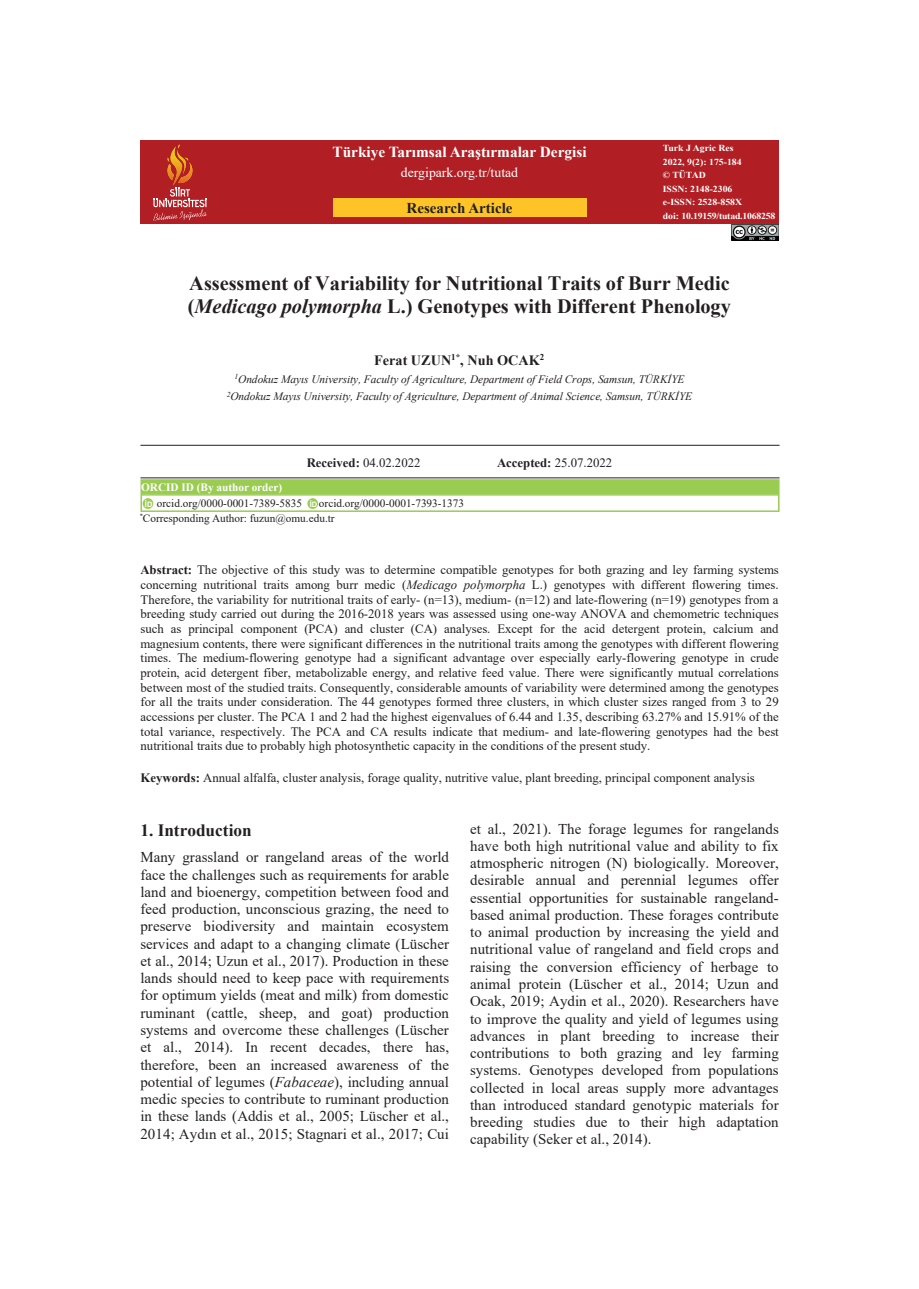
<style>
.page{position:relative;width:919px;height:1289px;background:#fff}
.page>*{position:absolute;margin:0;border:0;box-sizing:border-box;transform-origin:0 0}
.t1{font:700 20.4px/23.4px "Times New Roman";color:#231f20}
.t2{font:700 17.25px "Times New Roman";color:#231f20}
.t3{font:700 15.3px "Times New Roman";color:#fff}
.t4{font:15px/17.2px "Times New Roman";color:#231f20;text-align:justify}
.t5{font:700 15px "Times New Roman";color:#231f20}
.t6{font:700 14.25px "Times New Roman";color:#231f20}
.t7{font:13.8px "Times New Roman";color:#fff}
.t8{font:12.75px/14.7px "Times New Roman";letter-spacing:.005em;color:#231f20;text-align:justify}
.t9{font:italic 11.4px/17.2px "Times New Roman";letter-spacing:-.01em;color:#231f20;text-align:center}
.t10{font:11.4px/13.6px "Times New Roman";letter-spacing:-.01em;color:#231f20}
.t11{font:700 11.4px "Times New Roman";letter-spacing:-.01em;color:#fff}
.t12{font:11.25px "Times New Roman";color:#231f20}
.t13{font:700 11.25px "Times New Roman";color:#fff}
.t14{font:700 9.15px/13.5px "Times New Roman";color:#fff;scale:1.06 1}
.t15{font:700 7.5px "Arial";color:#fff}
.s1{font-style:italic}
.s2{font-weight:700}
</style>
<div class="page">
<div style="left:140px;top:140px;width:638px;height:84px;background:#b11f24"></div>
<div style="left:333px;top:198px;width:253px;height:19px;background:#fec427"></div>
<hr style="left:140px;top:445px;width:639px;height:1px;background:#231f20">
<hr style="left:140px;top:477px;width:639px;height:1px;background:#231f20">
<div style="left:140px;top:479px;width:639px;height:15px;background:#9acc51;border:2px solid #99cc52"></div>
<div style="left:140px;top:494px;width:639px;height:18px;background:#fff;border:2px solid #99cc52"></div>
<div style="left:143px;top:498px;width:10px;height:11px;background:#9ccc52;border-radius:50%"></div>
<div style="left:307px;top:498px;width:11px;height:11px;background:#9ccc52;border-radius:50%"></div>
<svg style="left:153px;top:145px;width:54px;height:75px"></svg>
<img style="left:731px;top:224px;width:47px;height:17px">
<p class="t3" style="left:332px;top:141px;width:255px">Türkiye Tarımsal Araştırmalar Dergisi</p>
<p class="t7" style="left:401px;top:162px;width:119px">dergipark.org.tr/tutad</p>
<p class="t5" style="left:406px;top:197px;width:107px">Research Article</p>
<p class="t14" style="left:662px;top:141px;width:108px">Turk J Agric Res<br>2022, 9(2): 175-184<br>© TÜTAD<br>ISSN: 2148-2306<br>e-ISSN: 2528-858X<br>doi: 10.19159/tutad.1068258</p>
<h1 class="t1" style="left:188px;top:270px;width:544px">Assessment of Variability for Nutritional Traits of Burr Medic (<span class="s1">Medicago polymorpha</span> L.) Genotypes with Different Phenology</h1>
<p class="t6" style="left:374px;top:350px;width:172px">Ferat UZUN<sup>1*</sup>, Nuh OCAK<sup>2</sup></p>
<p class="t9" style="left:227px;top:370px;width:467px"><sup>1</sup>Ondokuz Mayıs University, Faculty of Agriculture, Department of Field Crops, Samsun, TÜRKİYE<br><sup>2</sup>Ondokuz Mayıs University, Faculty of Agriculture, Department of Animal Science, Samsun, TÜRKİYE</p>
<p class="t8" style="left:306px;top:454px;width:115px"><span class="s2">Received:</span> 04.02.2022</p>
<p class="t8" style="left:497px;top:454px;width:117px"><span class="s2">Accepted:</span> 25.07.2022</p>
<p class="t13" style="left:141px;top:479px;width:143px">ORCID ID (By author order)</p>
<p class="t15" style="left:145px;top:498px;width:9px">İD</p>
<p class="t15" style="left:309px;top:498px;width:9px">İD</p>
<p class="t12" style="left:140px;top:510px;width:196px"><sup>*</sup>Corresponding Author: fuzun@omu.edu.tr</p>
<p class="t11" style="left:141px;top:486px;width:142px">ORCID ID (by author order)</p>
<p class="t10" style="left:140px;top:500px;width:298px">orcid.org/0000-0001-7389-5835; orcid.org/0000-0001-7393-1373 <sup>*</sup>Corresponding Author: fuzun@omu.edu.tr</p>
<p class="t8" style="left:140px;top:562px;width:640px"><span class="s2">Abstract:</span> The objective of this study was to determine compatible genotypes for both grazing and ley farming systems concerning nutritional traits among burr medic (<span class="s1">Medicago polymorpha</span> L.) genotypes with different flowering times.<br>Therefore, the variability for nutritional traits of early- (n=13), medium- (n=12) and late-flowering (n=19) genotypes from a breeding study carried out during the 2016-2018 years was assessed using one-way ANOVA and chemometric techniques such as principal component (PCA) and cluster (CA) analyses. Except for the acid detergent protein, calcium and magnesium contents, there were significant differences in the nutritional traits among the genotypes with different flowering times. The medium-flowering genotype had a significant advantage over especially early-flowering genotype in crude protein, acid detergent fiber, metabolizable energy, and relative feed value. There were significantly mutual correlations between most of the studied traits. Consequently, considerable amounts of variability were determined among the genotypes for all the traits under consideration. The 44 genotypes formed three clusters, in which cluster sizes ranged from 3 to 29 accessions per cluster. The PCA 1 and 2 had the highest eigenvalues of 6.44 and 1.35, describing 63.27% and 15.91% of the total variance, respectively. The PCA and CA results indicate that medium- and late-flowering genotypes had the best nutritional traits due to probably high photosynthetic capacity in the conditions of the present study.</p>
<p class="t8" style="left:140px;top:770px;width:615px"><span class="s2">Keywords:</span> Annual alfalfa, cluster analysis, forage quality, nutritive value, plant breeding, principal component analysis</p>
<p class="t2" style="left:140px;top:817px;width:113px">1. Introduction</p>
<p class="t4" style="left:140px;top:848px;width:310px">Many grassland or rangeland areas of the world face the challenges such as requirements for arable land and bioenergy, competition between food and feed production, unconscious grazing, the need to preserve biodiversity and maintain ecosystem services and adapt to a changing climate (Lüscher et al., 2014; Uzun et al., 2017). Production in these lands should need to keep pace with requirements for optimum yields (meat and milk) from domestic ruminant (cattle, sheep, and goat) production systems and overcome these challenges (Lüscher et al., 2014). In recent decades, there has, therefore, been an increased awareness of the potential of legumes (<span class="s1">Fabaceae</span>), including annual medic species to contribute to ruminant production in these lands (Addis et al., 2005; Lüscher et al., 2014; Aydın et al., 2015; Stagnari et al., 2017; Cui</p>
<p class="t12" style="left:157px;top:495px;width:147px">orcid.org/0000-0001-7389-5835</p>
<p class="t12" style="left:319px;top:495px;width:147px">orcid.org/0000-0001-7393-1373</p>
<p class="t4" style="left:470px;top:819px;width:310px">et al., 2021). The forage legumes for rangelands have both high nutritional value and ability to fix atmospheric nitrogen (N) biologically. Moreover, desirable annual and perennial legumes offer essential opportunities for sustainable rangeland&shy;based animal production. These forages contribute to animal production by increasing the yield and nutritional value of rangeland and field crops and raising the conversion efficiency of herbage to animal protein (Lüscher et al., 2014; Uzun and Ocak, 2019; Aydin et al., 2020). Researchers have to improve the quality and yield of legumes using advances in plant breeding to increase their contributions to both grazing and ley farming systems. Genotypes developed from populations collected in local areas supply more advantages than introduced standard genotypic materials for breeding studies due to their high adaptation capability (Seker et al., 2014).</p>
</div>
